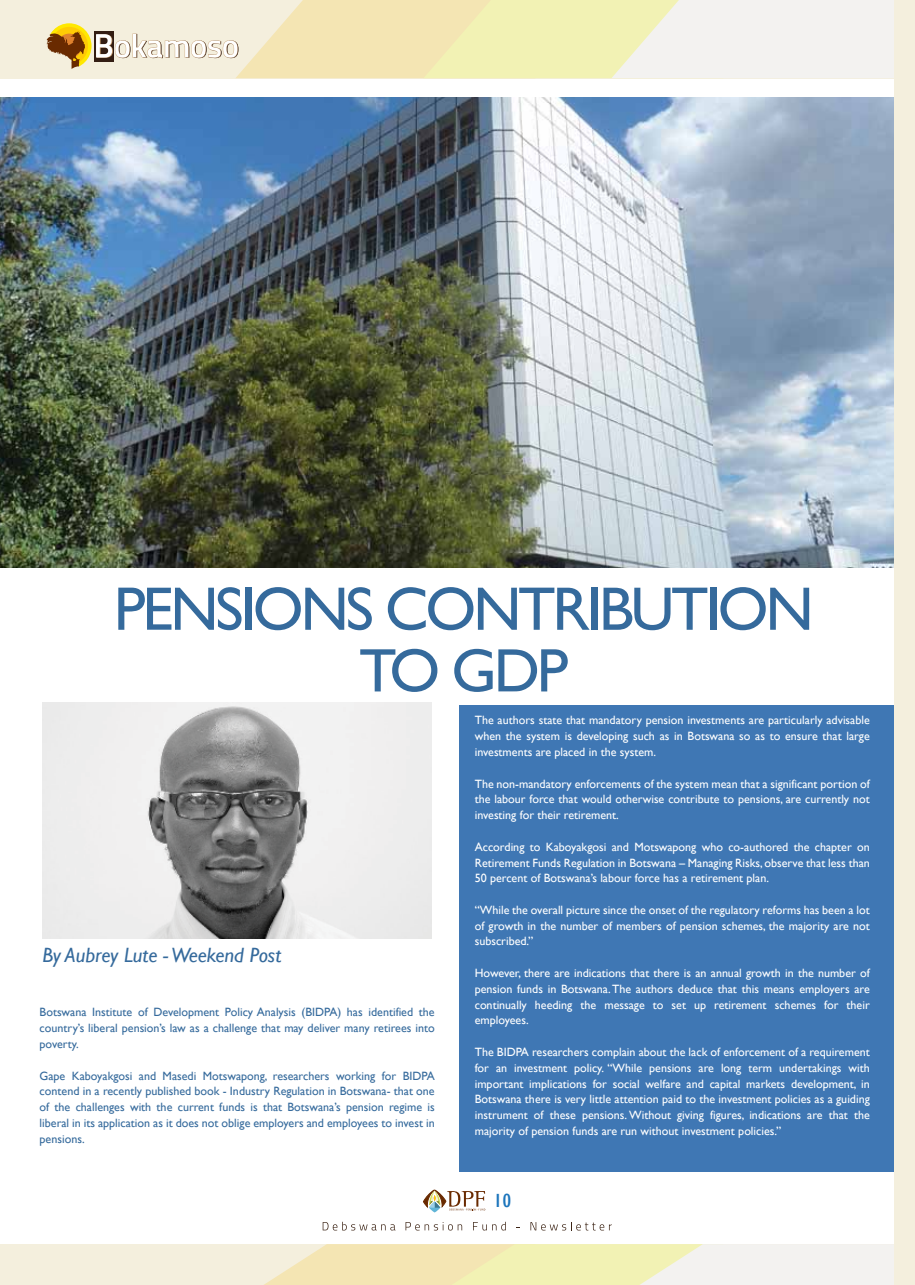
<style>
.page{position:relative;width:915px;height:1285px;background:#fff}
.page>*{position:absolute;margin:0;border:0;box-sizing:border-box;transform-origin:0 0}
.t1{font:61.65px/61.7px "Gill Sans";letter-spacing:-.05em;color:#356a9c;text-align:center}
.t2{font:italic 20.7px "Gill Sans";color:#356a9c}
.t3{font:condensed 19.5px "Gill Sans";color:#1c75bc;scale:1.25 1}
.t4{font:12px/15.8px "Gill Sans";color:#fff;text-align:justify}
.t5{font:12px/15.8px "Gill Sans";color:#356a9c;text-align:justify}
</style>
<div class="page">
<img style="left:0;top:98px;width:894px;height:469px">
<div style="left:459px;top:704px;width:455px;height:467px;background:#3f77b4"></div>
<div style="left:0;top:0;width:914px;height:78px;background:#f4efdd"></div>
<div style="left:0;top:1243px;width:914px;height:41px;background:#f4efdd"></div>
<svg style="left:263px;top:1243px;width:631px;height:41px;background:#f3eecc"></svg>
<svg style="left:46px;top:0;width:848px;height:78px"></svg>
<div style="left:894px;top:0;width:20px;height:1284px;background:#f4efdd"></div>
<svg style="left:423px;top:1189px;width:62px;height:23px"></svg>
<svg style="left:322px;top:1221px;width:73px;height:9px"></svg>
<svg style="left:405px;top:1222px;width:57px;height:8px"></svg>
<svg style="left:473px;top:1222px;width:13px;height:8px"></svg>
<svg style="left:492px;top:1224px;width:13px;height:6px"></svg>
<svg style="left:530px;top:1222px;width:81px;height:8px"></svg>
<img style="left:42px;top:702px;width:390px;height:236px">
<h1 class="t1" style="left:114px;top:577px;width:700px">PENSIONS CONTRIBUTION<br>TO GDP</h1>
<p class="t4" style="left:474px;top:712px;width:396px">The authors state that mandatory pension investments are particularly advisable when the system is developing such as in Botswana so as to ensure that large investments are placed in the system.</p>
<p class="t4" style="left:474px;top:775px;width:396px">The non-mandatory enforcements of the system mean that a significant portion of the labour force that would otherwise contribute to pensions, are currently not investing for their retirement.</p>
<p class="t4" style="left:474px;top:838px;width:396px">According to Kaboyakgosi and Motswapong who co-authored the chapter on Retirement Funds Regulation in Botswana – Managing Risks, observe that less than 50 percent of Botswana’s labour force has a retirement plan.</p>
<p class="t4" style="left:474px;top:902px;width:396px">“While the overall picture since the onset of the regulatory reforms has been a lot of growth in the number of members of pension schemes, the majority are not subscribed.”</p>
<p class="t4" style="left:474px;top:965px;width:396px">However, there are indications that there is an annual growth in the number of pension funds in Botswana. The authors deduce that this means employers are continually heeding the message to set up retirement schemes for their employees.</p>
<p class="t4" style="left:474px;top:1044px;width:396px">The BIDPA researchers complain about the lack of enforcement of a requirement for an investment policy. “While pensions are long term undertakings with important implications for social welfare and capital markets development, in Botswana there is very little attention paid to the investment policies as a guiding instrument of these pensions. Without giving figures, indications are that the majority of pension funds are run without investment policies.”</p>
<h2 class="t2" style="left:42px;top:942px;width:240px">By Aubrey Lute - Weekend Post</h2>
<p class="t5" style="left:40px;top:1004px;width:396px">Botswana Institute of Development Policy Analysis (BIDPA) has identified the country’s liberal pension’s law as a challenge that may deliver many retirees into poverty.</p>
<p class="t5" style="left:40px;top:1067px;width:396px">Gape Kaboyakgosi and Masedi Motswapong, researchers working for BIDPA contend in a recently published book - Industry Regulation in Botswana- that one of the challenges with the current funds is that Botswana’s pension regime is liberal in its application as it does not oblige employers and employees to invest in pensions.</p>
<h3 class="t3" style="left:493px;top:1189px;width:16px">10</h3>
</div>
